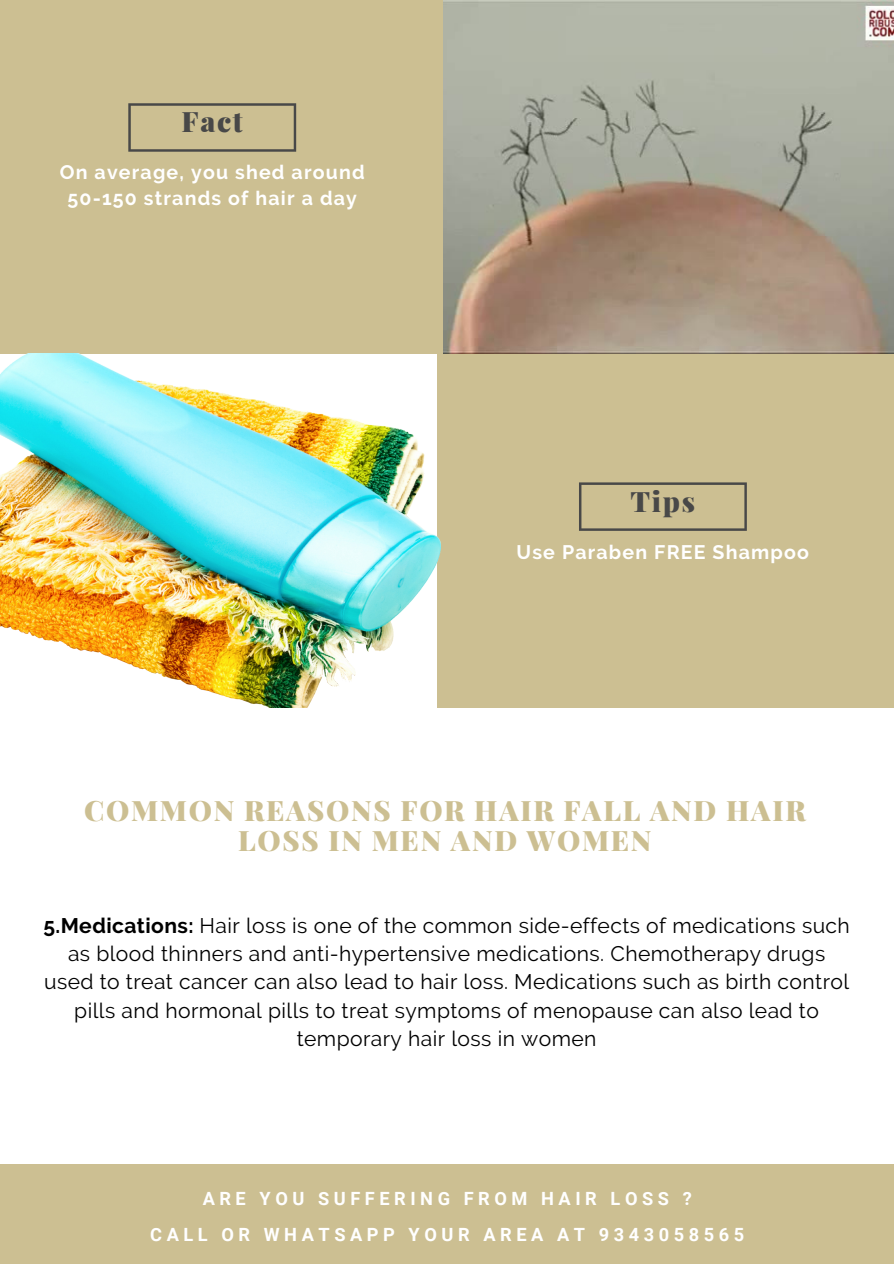
<style>
.page{position:relative;width:894px;height:1264px;background:#fff}
.page>*{position:absolute;margin:0;border:0;box-sizing:border-box;transform-origin:0 0}
.t1{font:900 28.2px/30.5px "Playfair Display";letter-spacing:.06em;color:#ccbf92;text-align:center}
.t2{font:900 28.2px "Playfair Display";letter-spacing:.06em;color:#484848}
.t3{font:21px/28.2px "Raleway";letter-spacing:.02em;color:#000;text-align:center}
.t4{font:700 19.5px/26px "Raleway";letter-spacing:.06em;color:#fff;text-align:center}
.t5{font:700 18.15px "Roboto";letter-spacing:.25em;color:#fff}
.s1{font-weight:700}
</style>
<div class="page">
<img style="left:443px;top:0;width:450px;height:353px">
<div style="left:0;top:0;width:443px;height:353px;background:#ccbf92"></div>
<svg style="left:128px;top:103px;width:168px;height:49px"></svg>
<div style="left:437px;top:353px;width:456px;height:354px;background:#ccbf92"></div>
<img style="left:0;top:353px;width:440px;height:354px">
<div style="left:0;top:1164px;width:893px;height:99px;background:#ccbf92"></div>
<svg style="left:579px;top:482px;width:167px;height:49px"></svg>
<p class="t2" style="left:181px;top:101px;width:63px">Fact</p>
<p class="t4" style="left:60px;top:159px;width:306px">On average, you shed around<br>50-150 strands of hair a day</p>
<p class="t2" style="left:630px;top:481px;width:66px">Tips</p>
<p class="t4" style="left:516px;top:539px;width:294px">Use Paraben FREE Shampoo</p>
<p class="t1" style="left:84px;top:793px;width:722px">COMMON REASONS FOR HAIR FALL AND HAIR<br>LOSS IN MEN AND WOMEN</p>
<p class="t3" style="left:43px;top:911px;width:807px"><span class="s1">5.Medications:</span> Hair loss is one of the common side-effects of medications such as blood thinners and anti-hypertensive medications. Chemotherapy drugs used to treat cancer can also lead to hair loss. Medications such as birth control pills and hormonal pills to treat symptoms of menopause can also lead to temporary hair loss in women</p>
<p class="t5" style="left:203px;top:1188px;width:490px">ARE YOU SUFFERING FROM HAIR LOSS ?</p>
<p class="t5" style="left:150px;top:1224px;width:595px">CALL OR WHATSAPP YOUR AREA AT 9343058565</p>
</div>
